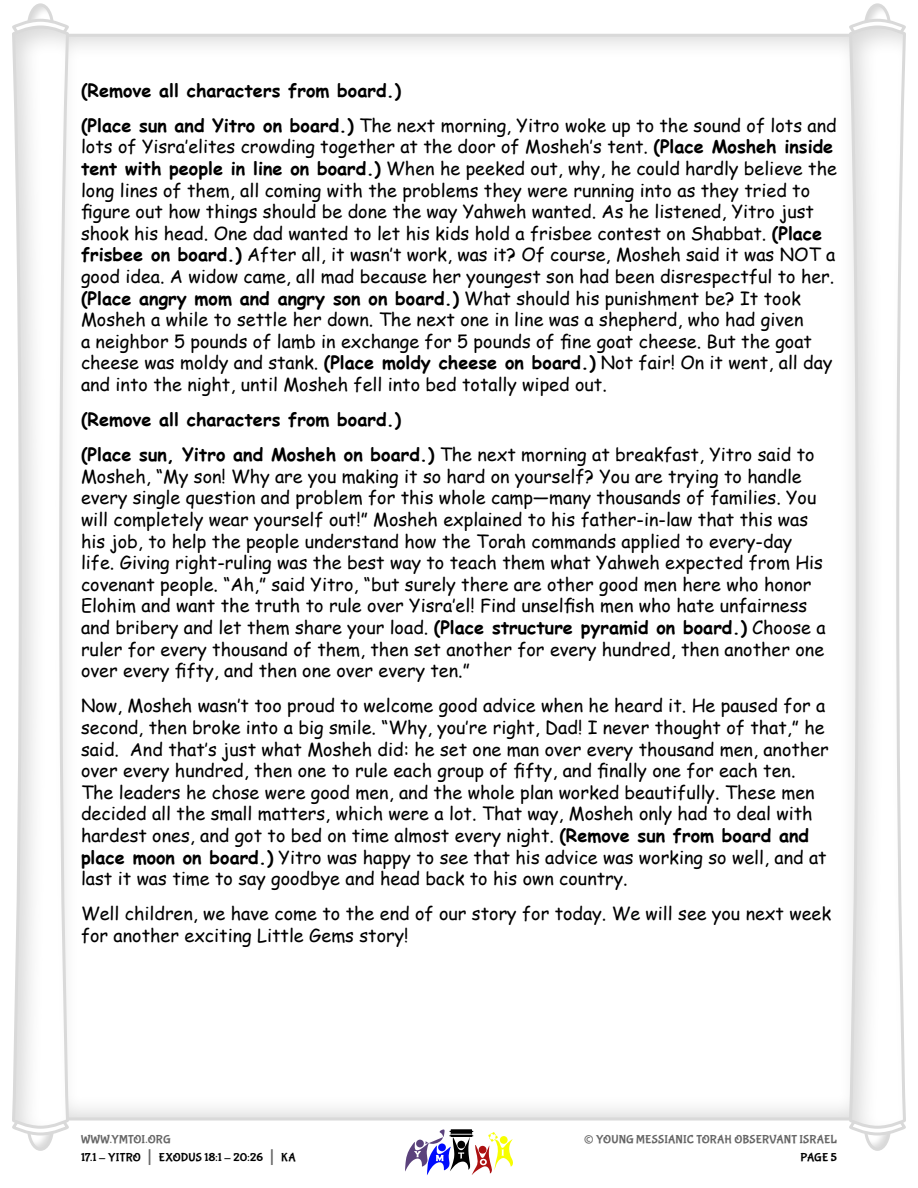
<style>
.page{position:relative;width:918px;height:1188px;background:#fff}
.page>*{position:absolute;margin:0;border:0;box-sizing:border-box;transform-origin:0 0}
.t1{font:27px "Bubblegum Sans";color:#666}
.Body_Text_-_Little_G{font:18px/21.6px "Comic Sans MS";color:#000}
.Body_Text_-_Little_G-2{font:700 18px "Comic Sans MS";color:#000}
.t2{font:12px/18px "Bubblegum Sans";letter-spacing:.01em;color:#000}
.t3{font:12px "Bubblegum Sans";letter-spacing:.01em;color:#666}
.s1{font-weight:700}
.s2{color:#666}
.s3{font-size:21px;color:#666}
</style>
<div class="page">
<svg style="left:405px;top:1129px;width:108px;height:46px"></svg>
<div style="left:24px;top:1102px;width:30px;height:50px;background:#000;opacity:.15"></div>
<div style="left:27px;top:1104px;width:27px;height:47px;border:3px solid #d9d9d9;border-radius:50%"></div>
<svg style="left:17px;top:1114px;width:55px;height:23px"></svg>
<div style="left:27px;top:2px;width:30px;height:51px;background:#000;opacity:.15"></div>
<div style="left:27px;top:3px;width:27px;height:48px;border:3px solid #d9d9d9;border-radius:50%"></div>
<svg style="left:18px;top:17px;width:45px;height:7px"></svg>
<svg style="left:12px;top:24px;width:58px;height:1106px"></svg>
<div style="left:861px;top:1102px;width:30px;height:50px;background:#000;opacity:.15"></div>
<div style="left:864px;top:1104px;width:27px;height:47px;border:3px solid #d9d9d9;border-radius:50%"></div>
<svg style="left:854px;top:1130px;width:47px;height:7px"></svg>
<div style="left:864px;top:2px;width:30px;height:51px;background:#000;opacity:.15"></div>
<div style="left:864px;top:3px;width:27px;height:48px;border:3px solid #d9d9d9;border-radius:50%"></div>
<svg style="left:846px;top:17px;width:54px;height:23px"></svg>
<svg style="left:848px;top:24px;width:58px;height:1106px"></svg>
<p class="Body_Text_-_Little_G-2" style="left:81px;top:77px;width:322px">(Remove all characters from board. )</p>
<p class="Body_Text_-_Little_G" style="left:81px;top:114px;width:757px"><span class="s1">(Place sun and Yitro on board. )</span> The next morning, Yitro woke up to the sound of lots and lots of Yisra’elites crowding together at the door of Mosheh’s tent. <span class="s1">(Place Mosheh inside tent with people in line on board. )</span> When he peeked out, why, he could hardly believe the long lines of them, all coming with the problems they were running into as they tried to figure out how things should be done the way Yahweh wanted. As he listened, Yitro just shook his head. One dad wanted to let his kids hold a frisbee contest on Shabbat. <span class="s1">(Place frisbee on board. )</span> After all, it wasn’t work, was it? Of course, Mosheh said it was NOT a good idea. A widow came, all mad because her youngest son had been disrespectful to her. <span class="s1">(Place angry mom and angry son on board. )</span> What should his punishment be? It took Mosheh a while to settle her down. The next one in line was a shepherd, who had given<br>a neighbor 5 pounds of lamb in exchange for 5 pounds of fine goat cheese. But the goat cheese was moldy and stank. <span class="s1">(Place moldy cheese on board. )</span> Not fair! On it went, all day and into the night, until Mosheh fell into bed totally wiped out.</p>
<p class="Body_Text_-_Little_G-2" style="left:81px;top:406px;width:322px">(Remove all characters from board. )</p>
<p class="Body_Text_-_Little_G" style="left:81px;top:443px;width:746px"><span class="s1">(Place sun, Yitro and Mosheh on board. )</span> The next morning at breakfast, Yitro said to Mosheh, “My son! Why are you making it so hard on yourself? You are trying to handle every single question and problem for this whole camp—many thousands of families. You will completely wear yourself out!” Mosheh explained to his father-in-law that this was his job, to help the people understand how the Torah commands applied to every-day life. Giving right-ruling was the best way to teach them what Yahweh expected from His covenant people. “Ah,” said Yitro, “but surely there are other good men here who honor Elohim and want the truth to rule over Yisra’el! Find unselfish men who hate unfairness and bribery and let them share your load. <span class="s1">(Place structure pyramid on board. )</span> Choose a ruler for every thousand of them, then set another for every hundred, then another one over every fifty, and then one over every ten.”</p>
<p class="Body_Text_-_Little_G" style="left:81px;top:694px;width:749px">Now, Mosheh wasn’t too proud to welcome good advice when he heard it. He paused for a second, then broke into a big smile. “Why, you’re right, Dad! I never thought of that,” he said. And that’s just what Mosheh did: he set one man over every thousand men, another over every hundred, then one to rule each group of fifty, and finally one for each ten.<br>The leaders he chose were good men, and the whole plan worked beautifully. These men decided all the small matters, which were a lot. That way, Mosheh only had to deal with hardest ones, and got to bed on time almost every night. <span class="s1">(Remove sun from board and place moon on board. )</span> Yitro was happy to see that his advice was working so well, and at last it was time to say goodbye and head back to his own country.</p>
<p class="Body_Text_-_Little_G" style="left:81px;top:902px;width:752px">Well children, we have come to the end of our story for today. We will see you next week for another exciting Little Gems story!</p>
<p class="t2" style="left:81px;top:1131px;width:216px"><span class="s2">WWW.YMTOI.ORG<br></span>17.1 - YITRO <span class="s3">|</span> EXODUS 18:1 - 20:26 <span class="s3">|</span> KA</p>
<h1 class="t1" style="left:584px;top:1124px;width:12px">©</h1>
<p class="t3" style="left:596px;top:1133px;width:242px">YOUNG MESSIANIC TORAH OBSERVANT ISRAEL</p>
<p class="t2" style="left:800px;top:1149px;width:38px">PAGE 5</p>
</div>
